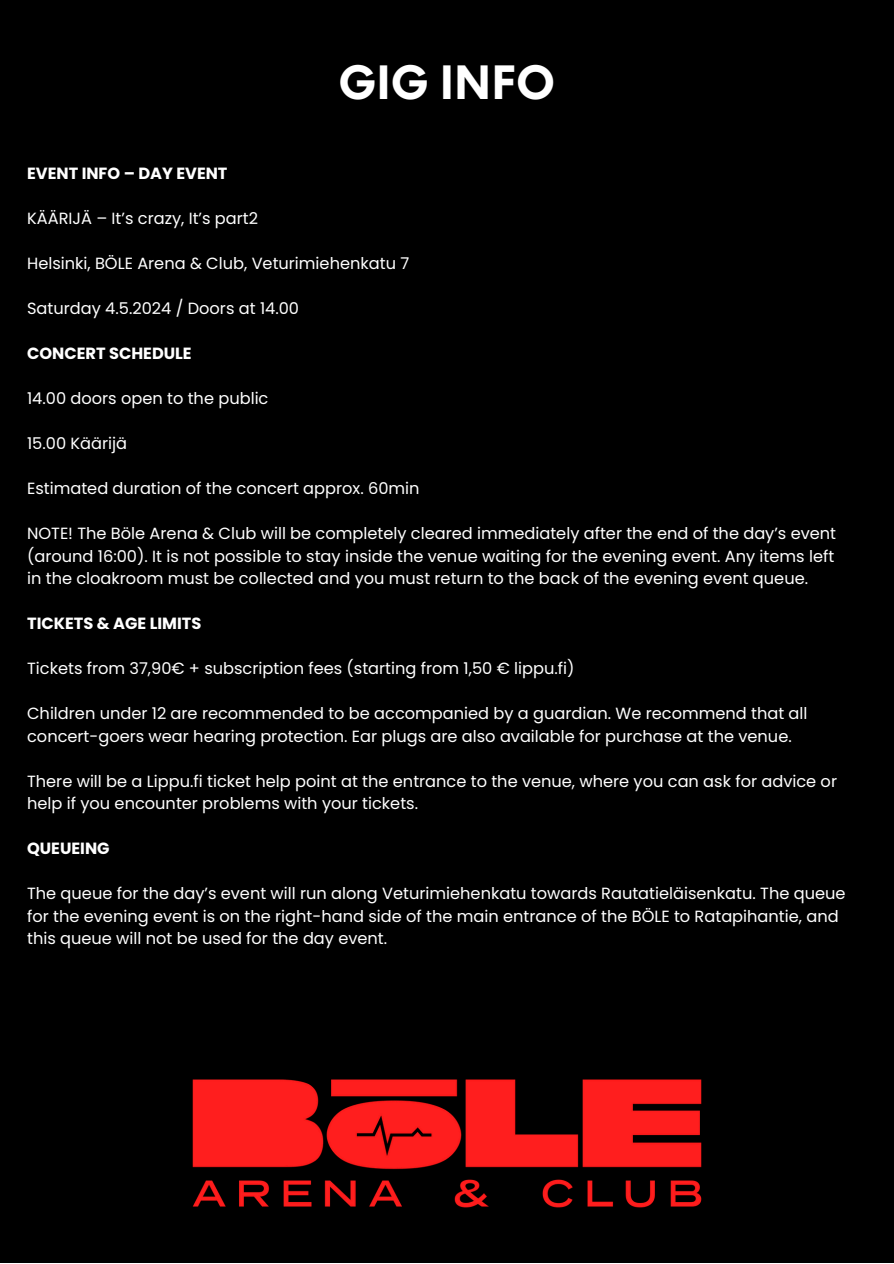
<style>
.page{position:relative;width:894px;height:1264px;background:#fff}
.page>*{position:absolute;margin:0;border:0;box-sizing:border-box;transform-origin:0 0}
.t1{font:700 48px "Centra No 2";color:#fff}
.t2{font:16.2px/22.5px "Poppins";color:#fff}
.t3{font:700 16.2px "Poppins";color:#fff}
</style>
<div class="page">
<div style="left:0;top:0;width:893px;height:1262px;background:#000"></div>
<img style="left:192px;top:1079px;width:510px;height:129px">
<h2 class="t1" style="left:338px;top:65px;width:218px">GIG INFO</h2>
<p class="t3" style="left:27px;top:162px;width:202px">EVENT INFO – DAY EVENT</p>
<p class="t2" style="left:27px;top:207px;width:232px">KÄÄRIJÄ – It’s crazy, It’s part2</p>
<p class="t2" style="left:27px;top:252px;width:383px">Helsinki, BÖLE Arena &amp; Club, Veturimiehenkatu 7</p>
<h2 class="t2" style="left:27px;top:297px;width:273px">Saturday 4.5.2024 / Doors at 14.00</h2>
<p class="t3" style="left:27px;top:342px;width:166px">CONCERT SCHEDULE</p>
<p class="t2" style="left:27px;top:387px;width:243px">14.00 doors open to the public</p>
<p class="t2" style="left:27px;top:432px;width:101px">15.00 Käärijä</p>
<p class="t2" style="left:27px;top:477px;width:394px">Estimated duration of the concert approx. 60min</p>
<h2 class="t2" style="left:27px;top:522px;width:810px;text-align:justify">NOTE! The Böle Arena &amp; Club will be completely cleared immediately after the end of the day’s event (around 16:00). It is not possible to stay inside the venue waiting for the evening event. Any items left in the cloakroom must be collected and you must return to the back of the evening event queue.</h2>
<p class="t3" style="left:27px;top:612px;width:176px">TICKETS &amp; AGE LIMITS</p>
<p class="t2" style="left:27px;top:657px;width:548px">Tickets from 37,90€ + subscription fees (starting from 1,50 € lippu.fi)</p>
<p class="t2" style="left:27px;top:702px;width:781px">Children under 12 are recommended to be accompanied by a guardian. We recommend that all concert-goers wear hearing protection. Ear plugs are also available for purchase at the venue.</p>
<h2 class="t2" style="left:27px;top:769px;width:811px">There will be a Lippu.fi ticket help point at the entrance to the venue, where you can ask for advice or help if you encounter problems with your tickets.</h2>
<p class="t3" style="left:27px;top:837px;width:84px">QUEUEING</p>
<p class="t2" style="left:27px;top:882px;width:819px">The queue for the day’s event will run along Veturimiehenkatu towards Rautatieläisenkatu. The queue for the evening event is on the right-hand side of the main entrance of the BÖLE to Ratapihantie, and this queue will not be used for the day event.</p>
</div>
